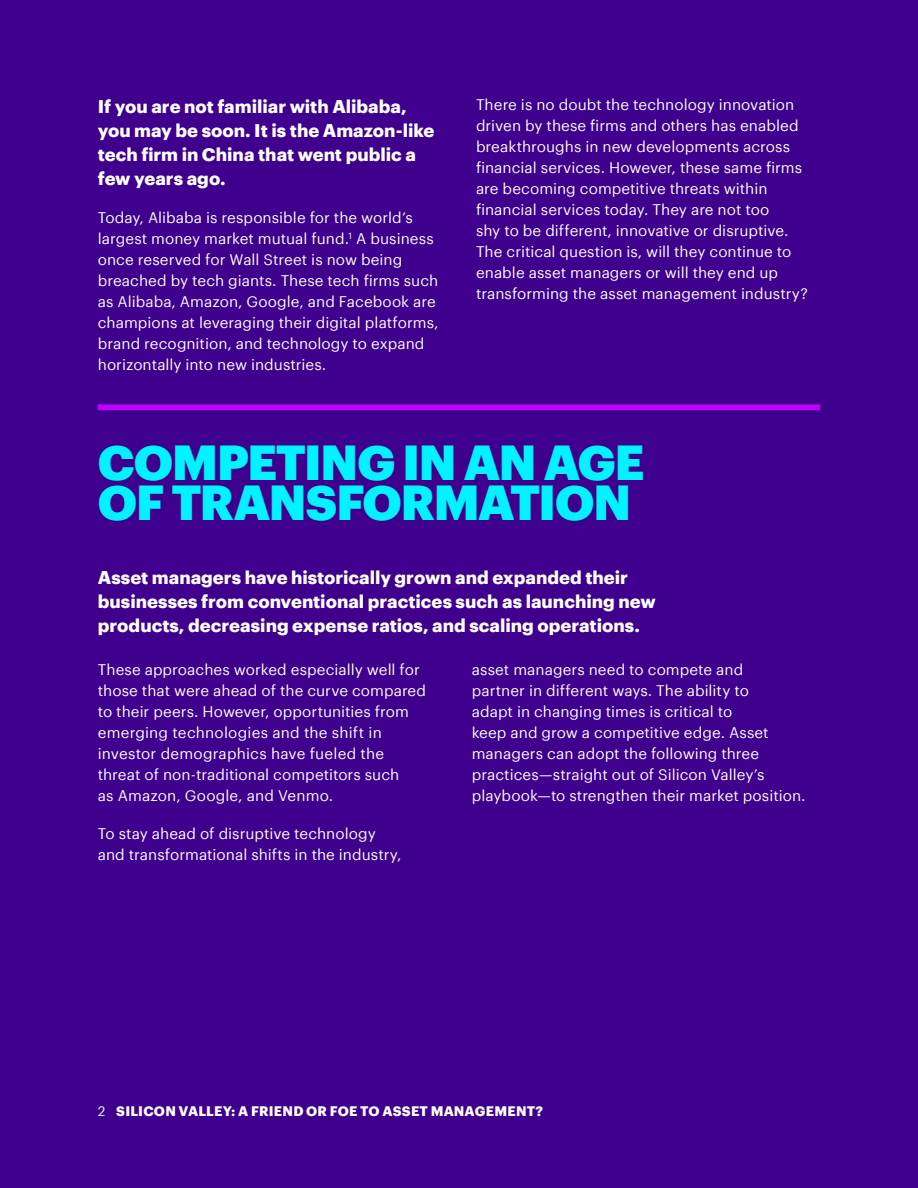
<style>
.page{position:relative;width:918px;height:1188px;background:#3f008d}
.page>*{position:absolute;margin:0;border:0;box-sizing:border-box;transform-origin:0 0}
.t1{font:900 48px/40.5px "Graphik";letter-spacing:-.02em;color:#00f3ff}
.t2{font:700 18px/24px "Graphik";color:#fff}
.t3{font:15px/21px "Graphik";letter-spacing:.005em;color:#fff}
.t4{font:700 13.5px "Graphik";letter-spacing:.015em;color:#fff}
.s1{font-weight:400}
</style>
<div class="page">
<div style="left:98px;top:404px;width:722px;height:6px;background:#bd00ff"></div>
<p class="t2" style="left:98px;top:93px;width:338px">If you are not familiar with Alibaba, you may be soon. It is the Amazon-like tech firm in China that went public a few years ago.</p>
<p class="t3" style="left:98px;top:205px;width:342px">Today, Alibaba is responsible for the world’s largest money market mutual fund.<sup>1</sup> A business once reserved for Wall Street is now being breached by tech giants. These tech firms such as Alibaba, Amazon, Google, and Facebook are champions at leveraging their digital platforms, brand recognition, and technology to expand horizontally into new industries.</p>
<p class="t3" style="left:476px;top:93px;width:334px">There is no doubt the technology innovation driven by these firms and others has enabled breakthroughs in new developments across financial services. However, these same firms are becoming competitive threats within financial services today. They are not too<br>shy to be different, innovative or disruptive.<br>The critical question is, will they continue to enable asset managers or will they end up transforming the asset management industry?</p>
<h1 class="t1" style="left:98px;top:438px;width:548px">COMPETING IN AN AGE<br>OF TRANSFORMATION</h1>
<p class="t2" style="left:98px;top:563px;width:559px">Asset managers have historically grown and expanded their businesses from conventional practices such as launching new products, decreasing expense ratios, and scaling operations.</p>
<p class="t3" style="left:98px;top:658px;width:330px">These approaches worked especially well for those that were ahead of the curve compared to their peers. However, opportunities from emerging technologies and the shift in investor demographics have fueled the threat of non-traditional competitors such<br>as Amazon, Google, and Venmo.</p>
<p class="t3" style="left:98px;top:822px;width:305px">To stay ahead of disruptive technology and transformational shifts in the industry,</p>
<p class="t3" style="left:472px;top:658px;width:335px">asset managers need to compete and<br>partner in different ways. The ability to<br>adapt in changing times is critical to<br>keep and grow a competitive edge. Asset managers can adopt the following three practices—straight out of Silicon Valley’s playbook—to strengthen their market position.</p>
<p class="t4" style="left:98px;top:1101px;width:447px"><span class="s1">2</span> SILICON VALLEY: A FRIEND OR FOE TO ASSET MANAGEMENT?</p>
</div>
